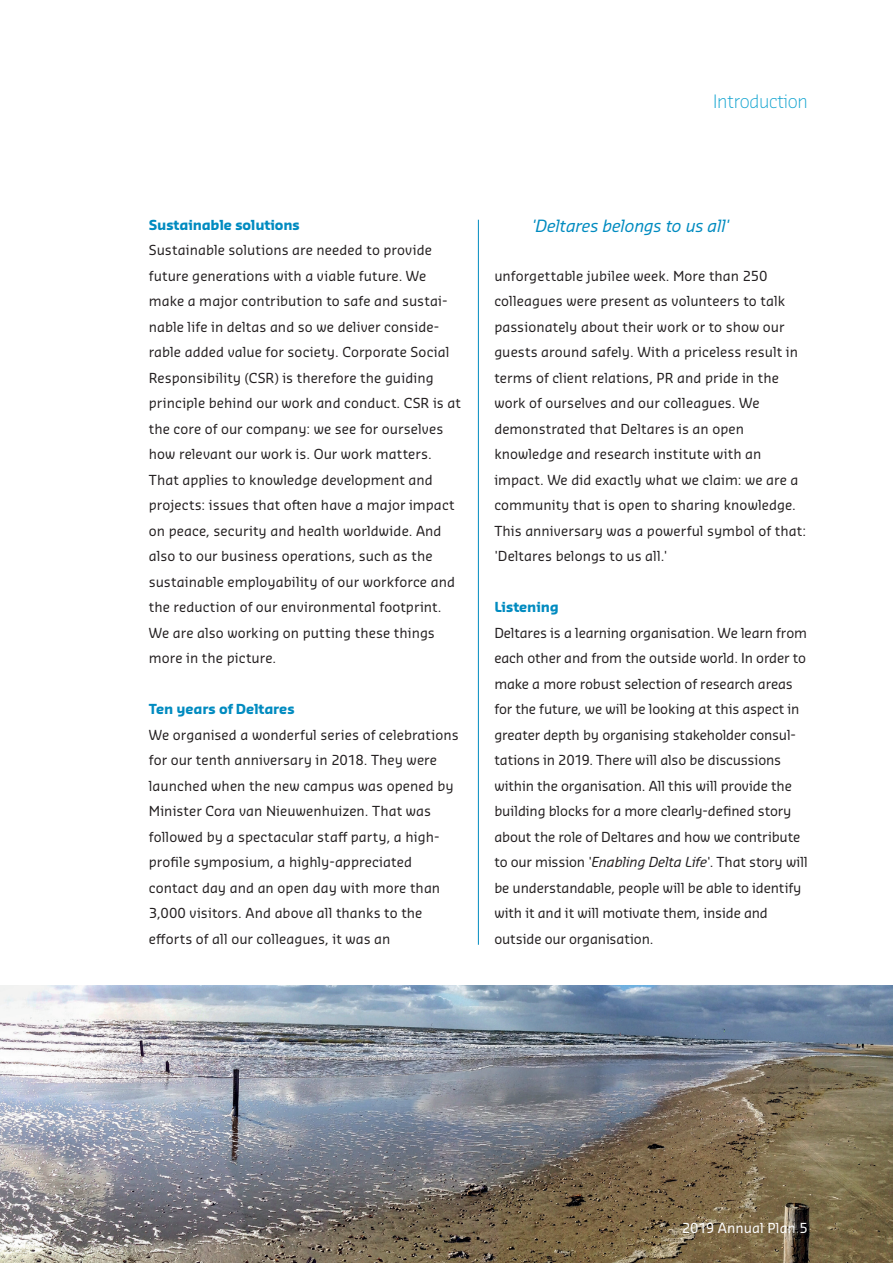
<style>
.page{position:relative;width:893px;height:1263px;background:#fff}
.page>*{position:absolute;margin:0;border:0;box-sizing:border-box;transform-origin:0 0}
.t1{font:300 18px "Sansa Pro";letter-spacing:-.02em;color:#13a4d0}
.t2{font:italic 16.5px "Sansa Pro";letter-spacing:-.015em;color:#008bc0}
.t3{font:13.5px/25.5px "Sansa Pro";letter-spacing:.005em;color:#231f20}
.t4{font:700 13.5px "Sansa Pro";letter-spacing:-.01em;color:#008bc0}
.t5{font:13.5px "Sansa Pro";color:#fff}
.s1{font-style:italic}
</style>
<div class="page">
<hr style="left:478px;top:220px;width:1px;height:725px;background:#008bc0">
<img style="left:0;top:985px;width:893px;height:278px">
<h1 class="t1" style="left:713px;top:89px;width:96px">Introduction</h1>
<p class="t4" style="left:149px;top:216px;width:153px">Sustainable solutions</p>
<p class="t3" style="left:149px;top:237px;width:314px">Sustainable solutions are needed to provide future generations with a viable future. We make a major contribution to safe and sustai&shy;nable life in deltas and so we deliver conside&shy;rable added value for society. Corporate Social Responsibility (CSR) is therefore the guiding principle behind our work and conduct. CSR is at the core of our company: we see for ourselves how relevant our work is. Our work matters.<br>That applies to knowledge development and projects: issues that often have a major impact on peace, security and health worldwide. And also to our business operations, such as the sustainable employability of our workforce and the reduction of our environmental footprint.<br>We are also working on putting these things more in the picture.</p>
<p class="t4" style="left:149px;top:700px;width:147px">Ten years of Deltares</p>
<p class="t3" style="left:149px;top:721px;width:311px">We organised a wonderful series of celebrations for our tenth anniversary in 2018. They were launched when the new campus was opened by Minister Cora van Nieuwenhuizen. That was followed by a spectacular staff party, a high&shy;profile symposium, a highly-appreciated contact day and an open day with more than 3,000 visitors. And above all thanks to the efforts of all our colleagues, it was an</p>
<p class="t2" style="left:531px;top:215px;width:200px">'Deltares belongs to us all'</p>
<p class="t3" style="left:494px;top:262px;width:313px">unforgettable jubilee week. More than 250 colleagues were present as volunteers to talk passionately about their work or to show our guests around safely. With a priceless result in terms of client relations, PR and pride in the work of ourselves and our colleagues. We demonstrated that Deltares is an open knowledge and research institute with an impact. We did exactly what we claim: we are a community that is open to sharing knowledge.<br>This anniversary was a powerful symbol of that: 'Deltares belongs to us all.'</p>
<p class="t4" style="left:494px;top:598px;width:66px">Listening</p>
<p class="t3" style="left:494px;top:619px;width:315px">Deltares is a learning organisation. We learn from each other and from the outside world. In order to make a more robust selection of research areas for the future, we will be looking at this aspect in greater depth by organising stakeholder consul&shy;tations in 2019. There will also be discussions within the organisation. All this will provide the building blocks for a more clearly-defined story about the role of Deltares and how we contribute to our mission '<span class="s1">Enabling Delta Life</span>'. That story will be understandable, people will be able to identify with it and it will motivate them, inside and outside our organisation.</p>
<p class="t5" style="left:682px;top:1219px;width:127px">2019 Annual Plan 5</p>
</div>
